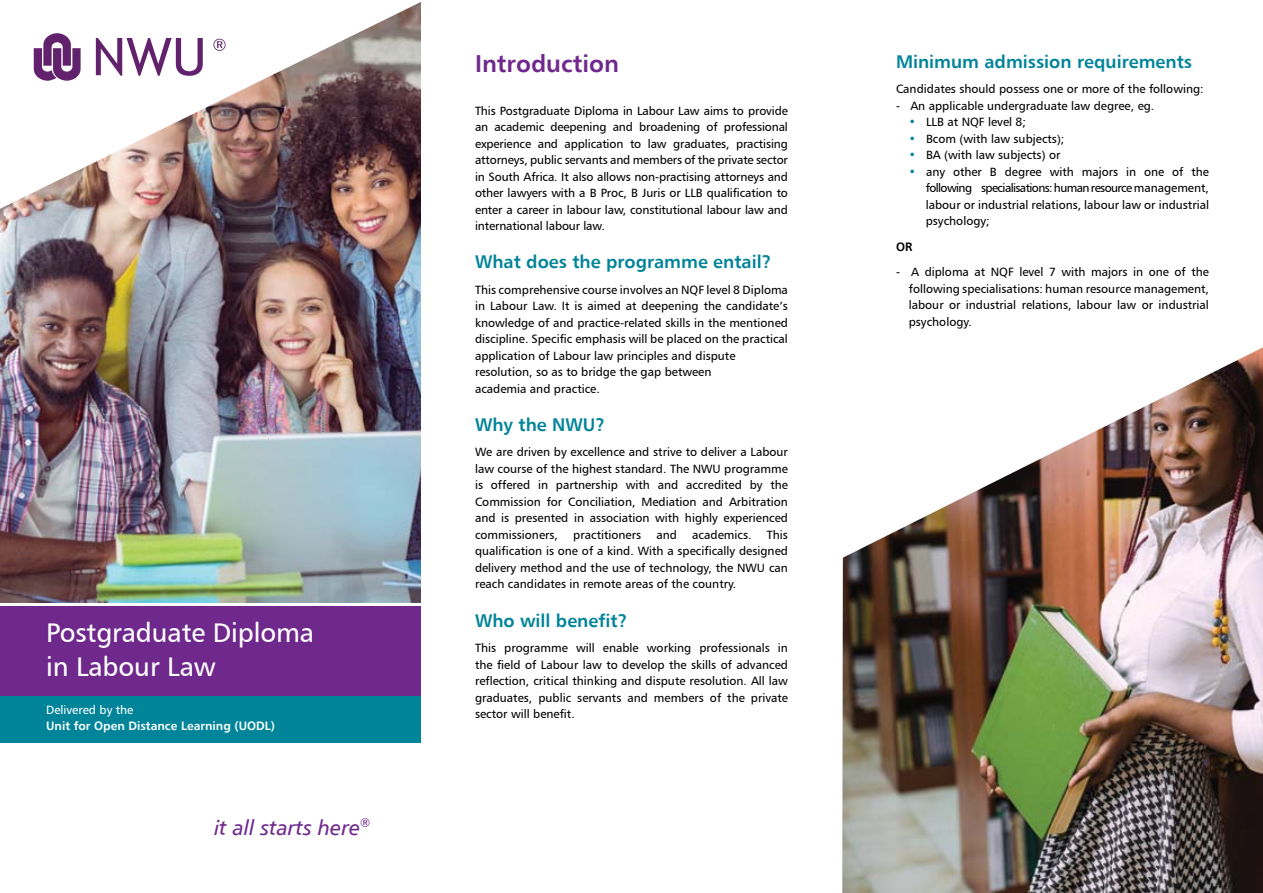
<style>
.page{position:relative;width:1263px;height:893px;background:#fff}
.page>*{position:absolute;margin:0;border:0;box-sizing:border-box;transform-origin:0 0}
.t1{font:27px/34.5px "Humanist 777 BT Roman B";letter-spacing:-.005em;color:#fff}
.t2{font:24px "Humanist 777 BT Bold B";color:#6f298c}
.t3{font:21px "Humanist 777 BT Italic B";color:#6f298c}
.t4{font:18px "Humanist 777 BT Bold B";color:#008499}
.t5{font:12px/16.5px "Humanist 777 BT Roman B";color:#000;text-align:justify}
.t6{font:12px "Humanist 777 BT Bold B";color:#fff}
.t7{font:12px "Humanist 777 BT Roman B";color:#fff}
.t8{font:12px "Humanist 777 BT Bold B";color:#000}
.s1{color:#008499}
</style>
<div class="page">
<img style="left:0;top:209px;width:421px;height:393px">
<div style="left:0;top:606px;width:421px;height:99px;background:#6f298c"></div>
<div style="left:0;top:696px;width:421px;height:47px;background:#008499"></div>
<img style="left:0;top:2px;width:421px;height:207px">
<svg style="left:34px;top:33px;width:47px;height:48px"></svg>
<svg style="left:96px;top:38px;width:107px;height:38px"></svg>
<svg style="left:213px;top:39px;width:13px;height:12px"></svg>
<img style="left:842px;top:347px;width:421px;height:546px">
<h1 class="t1" style="left:46px;top:614px;width:270px">Postgraduate Diploma in Labour Law</h1>
<p class="t7" style="left:46px;top:702px;width:89px">Delivered by the</p>
<p class="t6" style="left:46px;top:718px;width:231px">Unit for Open Distance Learning (UODL)</p>
<h3 class="t3" style="left:214px;top:815px;width:158px">it all starts here<sup>®</sup></h3>
<h2 class="t2" style="left:475px;top:49px;width:146px">Introduction</h2>
<p class="t5" style="left:475px;top:102px;width:314px">This Postgraduate Diploma in Labour Law aims to provide an academic deepening and broadening of professional experience and application to law graduates, practising attorneys, public servants and members of the private sector in South Africa. It also allows non-practising attorneys and other lawyers with a B Proc, B Juris or LLB qualification to enter a career in labour law, constitutional labour law and international labour law.</p>
<h3 class="t4" style="left:475px;top:251px;width:298px">What does the programme entail?</h3>
<p class="t5" style="left:475px;top:281px;width:314px;text-align:left">This comprehensive course involves an NQF level 8 Diploma in Labour Law. It is aimed at deepening the candidate’s knowledge of and practice-related skills in the mentioned discipline. Specific emphasis will be placed on the practical application of Labour law principles and dispute resolution, so as to bridge the gap between<br>academia and practice.</p>
<h3 class="t4" style="left:475px;top:413px;width:131px">Why the NWU?</h3>
<p class="t5" style="left:475px;top:444px;width:314px">We are driven by excellence and strive to deliver a Labour law course of the highest standard. The NWU programme is offered in partnership with and accredited by the Commission for Conciliation, Mediation and Arbitration and is presented in association with highly experienced commissioners,</p>
<p class="t5" style="left:475px;top:526px;width:314px;text-indent:292px">This qualification is one of a kind. With a specifically designed delivery method and the use of technology, the NWU can reach candidates in remote areas of the country.</p>
<h3 class="t4" style="left:475px;top:609px;width:154px">Who will benefit?</h3>
<p class="t5" style="left:475px;top:639px;width:314px">This programme will enable working professionals in the field of Labour law to develop the skills of advanced reflection, critical thinking and dispute resolution. All law graduates, public servants and members of the private sector will benefit.</p>
<p class="t5" style="left:573px;top:526px;width:69px">practitioners</p>
<p class="t5" style="left:656px;top:526px;width:22px">and</p>
<p class="t5" style="left:692px;top:526px;width:61px">academics.</p>
<h3 class="t4" style="left:896px;top:50px;width:298px">Minimum admission requirements</h3>
<p class="t5" style="left:896px;top:81px;width:309px">Candidates should possess one or more of the following:</p>
<p class="t5" style="left:896px;top:97px;width:260px">- An applicable undergraduate law degree, eg.</p>
<p class="t5" style="left:909px;top:114px;width:119px"><span class="s1">•</span> LLB at NQF level 8;</p>
<p class="t5" style="left:909px;top:130px;width:157px"><span class="s1">•</span> Bcom (with law subjects);</p>
<p class="t5" style="left:909px;top:147px;width:153px"><span class="s1">•</span> BA (with law subjects) or</p>
<p class="t5" style="left:926px;top:163px;width:285px;text-indent:-17px"><span class="s1">•</span> any other B degree with majors in one of the following specialisations: human resource management, labour or industrial relations, labour law or industrial psychology;</p>
<p class="t8" style="left:896px;top:239px;width:18px">OR</p>
<p class="t5" style="left:909px;top:264px;width:302px;text-indent:-13px">- A diploma at NQF level 7 with majors in one of the following specialisations: human resource management, labour or industrial relations, labour law or industrial psychology.</p>
</div>
